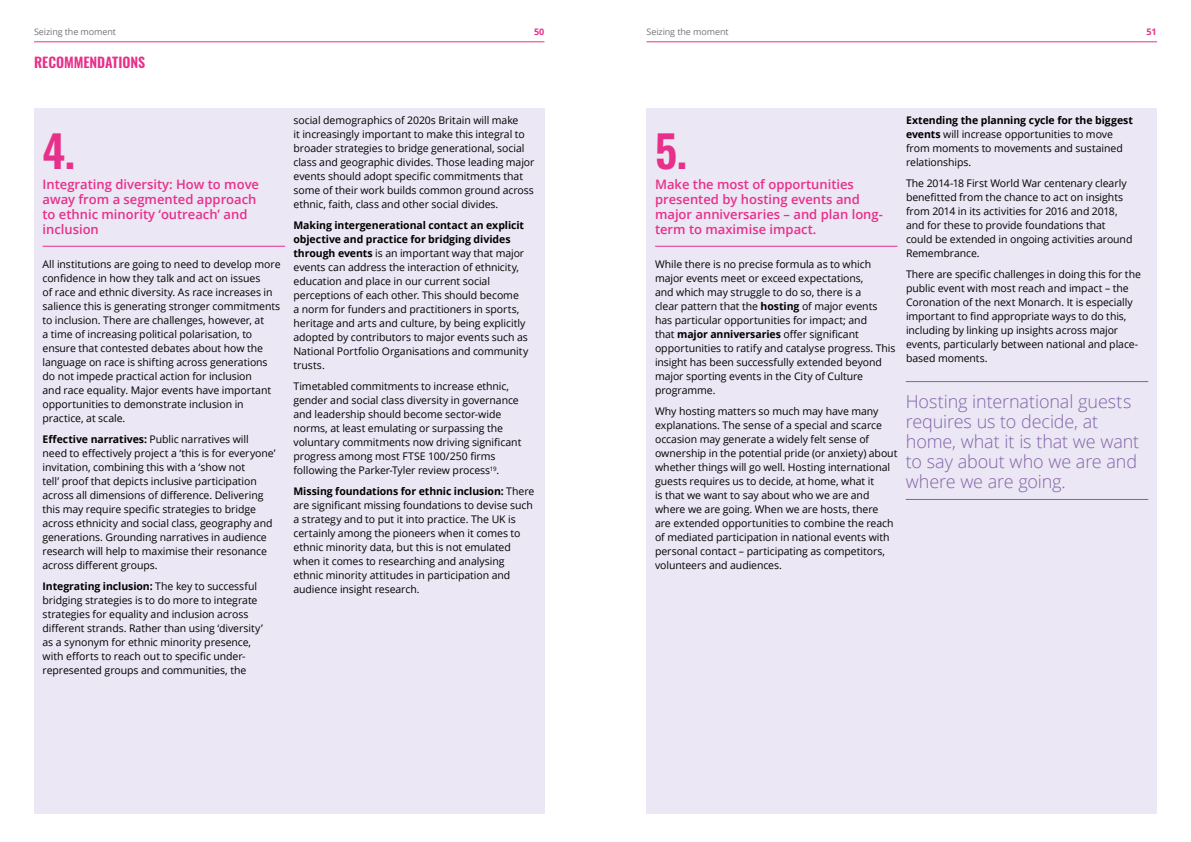
<style>
.page{position:relative;width:1191px;height:842px;background:#fff}
.page>*{position:absolute;margin:0;border:0;box-sizing:border-box;transform-origin:0 0}
.t1{font:600 44px "Oswald";color:#e7308a}
.t2{font:300 18px/20px "Open Sans";letter-spacing:-.005em;color:#8264a9}
.t3{font:600 14px "Oswald";letter-spacing:-.005em;color:#e7308a}
.t4{font:600 13px/15px "Open Sans";color:#e7308a}
.Body{font:10.5px/14px "Open Sans";letter-spacing:-.005em;color:#000}
.t5{font:9px "Open Sans";letter-spacing:-.01em;color:#767576}
.t6{font:700 9px "Open Sans";color:#e7308a}
.s1{font-weight:700}
</style>
<div class="page">
<div style="left:34px;top:108px;width:510px;height:706px;background:#ebe7f4"></div>
<div style="left:646px;top:108px;width:511px;height:706px;background:#ebe7f4"></div>
<hr style="left:43px;top:246px;width:242px;height:1px;background:#e7308a">
<hr style="left:655px;top:246px;width:242px;height:1px;background:#e7308a">
<hr style="left:905px;top:381px;width:243px;height:1px;background:#8264a9">
<hr style="left:905px;top:499px;width:243px;height:1px;background:#8264a9">
<hr style="left:34px;top:41px;width:510px;height:1px;background:#e7308a">
<hr style="left:646px;top:41px;width:511px;height:1px;background:#e7308a">
<p class="t5" style="left:34px;top:26px;width:84px">Seizing the moment</p>
<p class="t6" style="left:534px;top:26px;width:12px">50</p>
<p class="t5" style="left:646px;top:26px;width:84px">Seizing the moment</p>
<p class="t6" style="left:1146px;top:26px;width:12px">51</p>
<h3 class="t3" style="left:34px;top:55px;width:113px">RECOMMENDATIONS</h3>
<h3 class="t1" style="left:43px;top:128px;width:34px">4.</h3>
<h4 class="t4" style="left:43px;top:177px;width:218px">Integrating diversity: How to move away from a segmented approach to ethnic minority ‘outreach’ and inclusion</h4>
<p class="Body" style="left:43px;top:257px;width:240px">All institutions are going to need to develop more confidence in how they talk and act on issues<br>of race and ethnic diversity. As race increases in salience this is generating stronger commitments to inclusion. There are challenges, however, at<br>a time of increasing political polarisation, to ensure that contested debates about how the language on race is shifting across generations do not impede practical action for inclusion<br>and race equality. Major events have important opportunities to demonstrate inclusion in practice, at scale.</p>
<p class="Body" style="left:43px;top:432px;width:235px"><span class="s1">Effective narratives:</span> Public narratives will need to effectively project a ‘this is for everyone’ invitation, combining this with a ‘show not<br>tell’ proof that depicts inclusive participation across all dimensions of difference. Delivering this may require specific strategies to bridge across ethnicity and social class, geography and generations. Grounding narratives in audience research will help to maximise their resonance across different groups.</p>
<p class="Body" style="left:43px;top:579px;width:222px"><span class="s1">Integrating inclusion:</span> The key to successful bridging strategies is to do more to integrate strategies for equality and inclusion across different strands. Rather than using ‘diversity’ as a synonym for ethnic minority presence, with efforts to reach out to specific under&shy;represented groups and communities, the</p>
<p class="Body" style="left:293px;top:113px;width:242px">social demographics of 2020s Britain will make<br>it increasingly important to make this integral to broader strategies to bridge generational, social class and geographic divides. Those leading major events should adopt specific commitments that some of their work builds common ground across ethnic, faith, class and other social divides.</p>
<p class="Body" style="left:293px;top:218px;width:236px"><span class="s1">Making intergenerational contact an explicit objective and practice for bridging divides through events</span> is an important way that major events can address the interaction of ethnicity, education and place in our current social perceptions of each other. This should become<br>a norm for funders and practitioners in sports, heritage and arts and culture, by being explicitly adopted by contributors to major events such as National Portfolio Organisations and community trusts.</p>
<p class="Body" style="left:293px;top:379px;width:229px">Timetabled commitments to increase ethnic, gender and social class diversity in governance and leadership should become sector-wide norms, at least emulating or surpassing the voluntary commitments now driving significant progress among most FTSE 100/250 firms following the Parker-Tyler review process<sup>19</sup>.</p>
<p class="Body" style="left:293px;top:484px;width:242px"><span class="s1">Missing foundations for ethnic inclusion:</span> There are significant missing foundations to devise such a strategy and to put it into practice. The UK is certainly among the pioneers when it comes to ethnic minority data, but this is not emulated when it comes to researching and analysing ethnic minority attitudes in participation and audience insight research.</p>
<h3 class="t1" style="left:655px;top:128px;width:34px">5.</h3>
<h4 class="t4" style="left:655px;top:177px;width:229px">Make the most of opportunities presented by hosting events and major anniversaries – and plan long&shy;term to maximise impact.</h4>
<p class="Body" style="left:655px;top:257px;width:242px">While there is no precise formula as to which major events meet or exceed expectations,<br>and which may struggle to do so, there is a<br>clear pattern that the <span class="s1">hosting</span> of major events has particular opportunities for impact; and<br>that <span class="s1">major anniversaries</span> offer significant opportunities to ratify and catalyse progress. This insight has been successfully extended beyond major sporting events in the City of Culture programme.</p>
<p class="Body" style="left:655px;top:404px;width:244px">Why hosting matters so much may have many explanations. The sense of a special and scarce occasion may generate a widely felt sense of ownership in the potential pride (or anxiety) about whether things will go well. Hosting international guests requires us to decide, at home, what it<br>is that we want to say about who we are and where we are going. When we are hosts, there<br>are extended opportunities to combine the reach of mediated participation in national events with personal contact – participating as competitors, volunteers and audiences.</p>
<p class="Body" style="left:906px;top:113px;width:229px"><span class="s1">Extending the planning cycle for the biggest events</span> will increase opportunities to move from moments to movements and sustained relationships.</p>
<p class="Body" style="left:906px;top:176px;width:228px">The 2014-18 First World War centenary clearly benefitted from the chance to act on insights from 2014 in its activities for 2016 and 2018, and for these to provide foundations that could be extended in ongoing activities around Remembrance.</p>
<p class="Body" style="left:906px;top:267px;width:236px">There are specific challenges in doing this for the public event with most reach and impact – the Coronation of the next Monarch. It is especially important to find appropriate ways to do this, including by linking up insights across major events, particularly between national and place&shy;based moments.</p>
<h2 class="t2" style="left:905px;top:391px;width:235px">Hosting international guests requires us to decide, at home, what it is that we want to say about who we are and where we are going.</h2>
</div>
